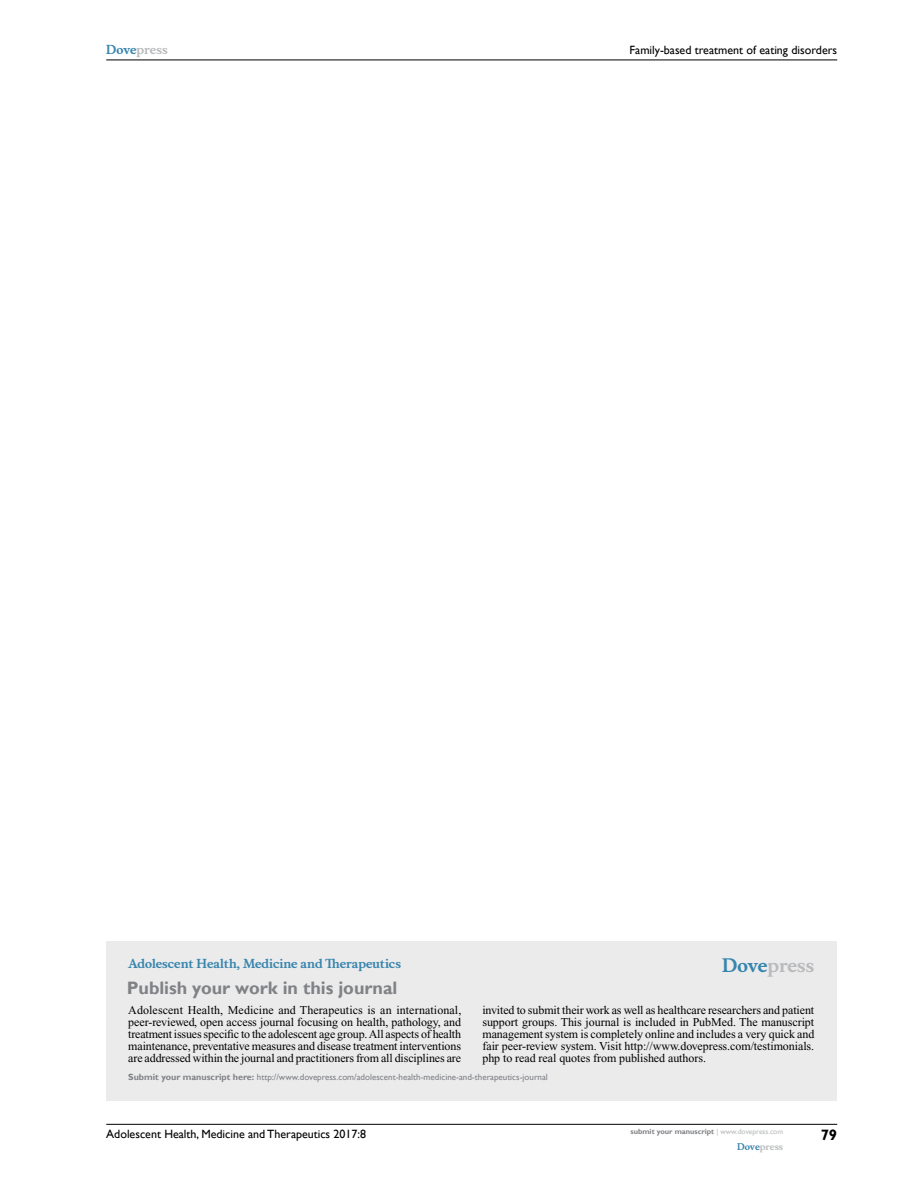
<style>
.page{position:relative;width:918px;height:1188px;background:#fff}
.page>*{position:absolute;margin:0;border:0;box-sizing:border-box;transform-origin:0 0}
.t1{font:700 18px "Gill Sans";color:#808285}
.t2{font:700 18px "Musee";color:#b8babc}
.t3{font:700 15px "Gill Sans";color:#000}
.t4{font:12px/12px "Times New Roman";letter-spacing:-.01em;color:#000;text-align:justify}
.t5{font:12px "Gill Sans";color:#000}
.t6{font:700 12px "Musee";color:#3785ad}
.t7{font:700 12px "Musee";color:#b8babc}
.t8{font:9px "Gill Sans";color:#808285}
.t9{font:700 9px "Musee";color:#b8babc}
.t10{font:700 7.5px "Gill Sans";color:#808285}
.s1{color:#3785ad}
.s2{font-weight:700}
.s3{font-weight:400;color:#b8babc}
</style>
<div class="page">
<div style="left:106px;top:941px;width:731px;height:159px;background:#ebebec"></div>
<hr style="left:106px;top:1124px;width:731px;height:1px;background:#000">
<hr style="left:106px;top:60px;width:731px;height:1px;background:#000">
<p class="t7" style="left:106px;top:43px;width:63px"><span class="s1">Dove</span>press</p>
<p class="t5" style="left:630px;top:43px;width:209px">Family-based treatment of eating disorders</p>
<p class="t6" style="left:128px;top:956px;width:274px">Adolescent Health, Medicine and Therapeutics</p>
<h1 class="t1" style="left:127px;top:977px;width:272px">Publish your work in this journal</h1>
<h1 class="t2" style="left:722px;top:955px;width:94px"><span class="s1">Dove</span>press</h1>
<p class="t4" style="left:128px;top:1004px;width:335px">Adolescent Health, Medicine and Therapeutics is an international, peer-reviewed, open access journal focusing on health, pathology, and treatment issues specific to the adolescent age group. All aspects of health maintenance, preventative measures and disease treatment interventions are addressed within the journal and practitioners from all disciplines are</p>
<p class="t4" style="left:482px;top:1004px;width:334px">invited to submit their work as well as healthcare researchers and patient support groups. This journal is included in PubMed. The manuscript management system is completely online and includes a very quick and fair peer-review system. Visit http://www.dovepress.com/testimonials. php to read real quotes from published authors.</p>
<p class="t8" style="left:128px;top:1072px;width:421px"><span class="s2">Submit your manuscript here:</span> http://www.dovepress.com/adolescent-health-medicine-and-therapeutics-journal</p>
<p class="t5" style="left:106px;top:1127px;width:261px">Adolescent Health, Medicine and Therapeutics 2017:8</p>
<p class="t10" style="left:631px;top:1127px;width:154px">submit your manuscript <span class="s3">| www.dovepress.com</span></p>
<p class="t9" style="left:737px;top:1141px;width:48px"><span class="s1">Dove</span>press</p>
<p class="t3" style="left:821px;top:1126px;width:18px">79</p>
</div>
